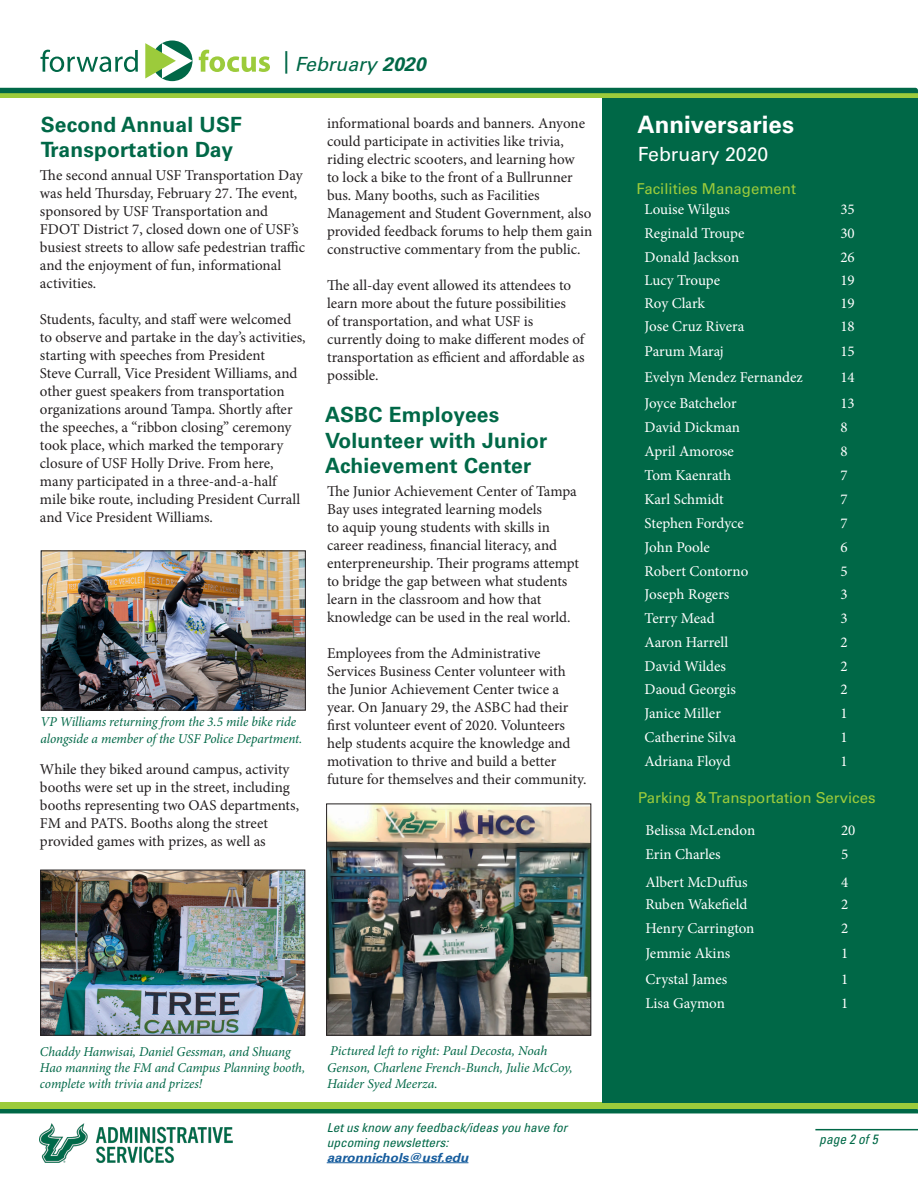
<style>
.page{position:relative;width:918px;height:1188px;background:#fff}
.page>*{position:absolute;margin:0;border:0;box-sizing:border-box;transform-origin:0 0}
.t1{font:700 24px "Univers LT Std";color:#fff}
.t2{font:700 21px/25.2px "Univers LT Std";letter-spacing:.01em;color:#006847}
.t3{font:italic 19.5px "Univers LT Std";color:#006847}
.t4{font:19.5px "Univers LT Std";color:#fff}
.t5{font:15px/18px "Minion Pro";color:#231f20}
.t6{font:15px "Minion Pro";color:#fff}
.t7{font:15px "Univers LT Std";color:#9ccb3b}
.t8{font:italic 13.5px/16.2px "Minion Pro";letter-spacing:-.005em;color:#006847}
.t9{font:italic condensed 13.5px "Univers LT Std";color:#006947}
.t10{font:italic condensed 12.45px/15px "Univers LT Std";color:#006847;scale:1.08 1}
.t11{font:italic 700 12.45px "Univers LT Std";color:#175d9e;scale:1.09 1}
.s1{font-weight:700}
</style>
<div class="page">
<hr style="left:0;top:1109px;width:918px;height:4px;background:#006847">
<div style="left:0;top:1102px;width:918px;height:7px;background:#9ccb3b"></div>
<div style="left:602px;top:96px;width:316px;height:1006px;background:#006847"></div>
<hr style="left:327px;top:1162px;width:141px;height:1px;background:#175d9e">
<img style="left:40px;top:1124px;width:192px;height:39px">
<img style="left:328px;top:806px;width:261px;height:228px">
<div style="left:326px;top:804px;width:265px;height:232px;border:1px solid #231f20"></div>
<svg style="left:0;top:93px;width:918px;height:5px;fill:#9ccb3b"></svg>
<div style="left:0;top:88px;width:918px;height:5px;background:#006847"></div>
<svg style="left:41px;top:50px;width:97px;height:22px"></svg>
<svg style="left:199px;top:50px;width:71px;height:22px"></svg>
<svg style="left:152px;top:40px;width:41px;height:41px"></svg>
<svg style="left:145px;top:43px;width:48px;height:35px"></svg>
<hr style="left:815px;top:1129px;width:103px;height:1px;background:#006847">
<img style="left:43px;top:552px;width:261px;height:156px">
<div style="left:41px;top:550px;width:265px;height:160px;border:1px solid #231f20"></div>
<img style="left:42px;top:872px;width:261px;height:162px">
<div style="left:40px;top:870px;width:265px;height:166px;border:1px solid #231f20"></div>
<p class="t3" style="left:284px;top:53px;width:144px"><sup>|</sup> February <span class="s1">2020</span></p>
<p class="t2" style="left:41px;top:112px;width:203px">Second Annual USF<br>Transportation Day</p>
<p class="t5" style="left:40px;top:166px;width:267px">The second annual USF Transportation Day was held Thursday, February 27. The event, sponsored by USF Transportation and FDOT District 7, closed down one of USF’s busiest streets to allow safe pedestrian traffic and the enjoyment of fun, informational activities.</p>
<p class="t5" style="left:40px;top:310px;width:267px">Students, faculty, and staff were welcomed to observe and partake in the day’s activities, starting with speeches from President<br>Steve Currall, Vice President Williams, and other guest speakers from transportation organizations around Tampa. Shortly after the speeches, a “ribbon closing” ceremony took place, which marked the temporary closure of USF Holly Drive. From here, many participated in a three-and-a-half mile bike route, including President Currall and Vice President Williams.</p>
<p class="t8" style="left:40px;top:714px;width:263px">VP Williams returning from the 3.5 mile bike ride alongside a member of the USF Police Department.</p>
<p class="t5" style="left:40px;top:760px;width:261px">While they biked around campus, activity booths were set up in the street, including booths representing two OAS departments, FM and PATS. Booths along the street provided games with prizes, as well as</p>
<p class="t5" style="left:327px;top:114px;width:267px">informational boards and banners. Anyone could participate in activities like trivia, riding electric scooters, and learning how<br>to lock a bike to the front of a Bullrunner bus. Many booths, such as Facilities Management and Student Government, also provided feedback forums to help them gain constructive commentary from the public.</p>
<p class="t5" style="left:327px;top:276px;width:259px">The all-day event allowed its attendees to learn more about the future possibilities<br>of transportation, and what USF is currently doing to make different modes of transportation as efficient and affordable as possible.</p>
<p class="t2" style="left:325px;top:403px;width:224px">ASBC Employees<br>Volunteer with Junior<br>Achievement Center</p>
<p class="t5" style="left:327px;top:483px;width:253px">The Junior Achievement Center of Tampa Bay uses integrated learning models<br>to aquip young students with skills in career readiness, financial literacy, and enterpreneurship. Their programs attempt to bridge the gap between what students learn in the classroom and how that knowledge can be used in the real world.</p>
<p class="t5" style="left:327px;top:645px;width:261px">Employees from the Administrative Services Business Center volunteer with the Junior Achievement Center twice a year. On January 29, the ASBC had their first volunteer event of 2020. Volunteers help students acquire the knowledge and motivation to thrive and build a better future for themselves and their community.</p>
<p class="t8" style="left:40px;top:1044px;width:267px">Chaddy Hanwisai, Daniel Gessman, and Shuang<br>Hao manning the FM and Campus Planning booth, complete with trivia and prizes!</p>
<p class="t8" style="left:327px;top:1043px;width:247px">Pictured left to right: Paul Decosta, Noah<br>Genson, Charlene French-Bunch, Julie McCoy,<br>Haider Syed Meerza.</p>
<p class="t10" style="left:327px;top:1120px;width:224px">Let us know any feedback/ideas you have for upcoming newsletters:</p>
<p class="t11" style="left:327px;top:1150px;width:132px">aaronnichols@usf.edu</p>
<p class="t1" style="left:637px;top:110px;width:158px">Anniversaries</p>
<p class="t4" style="left:638px;top:143px;width:132px">February 2020</p>
<p class="t7" style="left:636px;top:179px;width:161px">Facilities Management</p>
<p class="t6" style="left:645px;top:199px;width:87px">Louise Wilgus</p>
<p class="t6" style="left:840px;top:199px;width:16px">35</p>
<p class="t6" style="left:645px;top:223px;width:101px">Reginald Troupe</p>
<p class="t6" style="left:840px;top:223px;width:16px">30</p>
<p class="t6" style="left:645px;top:247px;width:96px">Donald Jackson</p>
<p class="t6" style="left:840px;top:247px;width:16px">26</p>
<p class="t6" style="left:645px;top:270px;width:77px">Lucy Troupe</p>
<p class="t6" style="left:840px;top:270px;width:16px">19</p>
<p class="t6" style="left:645px;top:293px;width:62px">Roy Clark</p>
<p class="t6" style="left:840px;top:293px;width:16px">19</p>
<p class="t6" style="left:645px;top:317px;width:101px">Jose Cruz Rivera</p>
<p class="t6" style="left:840px;top:317px;width:16px">18</p>
<p class="t6" style="left:645px;top:341px;width:81px">Parum Maraj</p>
<p class="t6" style="left:840px;top:341px;width:16px">15</p>
<p class="t6" style="left:645px;top:367px;width:160px">Evelyn Mendez Fernandez</p>
<p class="t6" style="left:840px;top:367px;width:16px">14</p>
<p class="t6" style="left:645px;top:393px;width:94px">Joyce Batchelor</p>
<p class="t6" style="left:840px;top:393px;width:16px">13</p>
<p class="t6" style="left:645px;top:417px;width:97px">David Dickman</p>
<p class="t6" style="left:840px;top:417px;width:9px">8</p>
<p class="t6" style="left:645px;top:441px;width:91px">April Amorose</p>
<p class="t6" style="left:840px;top:441px;width:9px">8</p>
<p class="t6" style="left:645px;top:466px;width:88px">Tom Kaenrath</p>
<p class="t6" style="left:840px;top:466px;width:9px">7</p>
<p class="t6" style="left:645px;top:489px;width:81px">Karl Schmidt</p>
<p class="t6" style="left:840px;top:489px;width:9px">7</p>
<p class="t6" style="left:645px;top:513px;width:101px">Stephen Fordyce</p>
<p class="t6" style="left:840px;top:513px;width:9px">7</p>
<p class="t6" style="left:645px;top:537px;width:67px">John Poole</p>
<p class="t6" style="left:840px;top:537px;width:9px">6</p>
<p class="t6" style="left:645px;top:561px;width:105px">Robert Contorno</p>
<p class="t6" style="left:840px;top:561px;width:9px">5</p>
<p class="t6" style="left:645px;top:584px;width:86px">Joseph Rogers</p>
<p class="t6" style="left:840px;top:584px;width:9px">3</p>
<p class="t6" style="left:645px;top:608px;width:72px">Terry Mead</p>
<p class="t6" style="left:840px;top:608px;width:9px">3</p>
<p class="t6" style="left:645px;top:633px;width:85px">Aaron Harrell</p>
<p class="t6" style="left:840px;top:633px;width:9px">2</p>
<p class="t6" style="left:645px;top:657px;width:83px">David Wildes</p>
<p class="t6" style="left:840px;top:657px;width:9px">2</p>
<p class="t6" style="left:645px;top:679px;width:93px">Daoud Georgis</p>
<p class="t6" style="left:840px;top:679px;width:9px">2</p>
<p class="t6" style="left:645px;top:703px;width:78px">Janice Miller</p>
<p class="t6" style="left:840px;top:703px;width:9px">1</p>
<p class="t6" style="left:645px;top:727px;width:93px">Catherine Silva</p>
<p class="t6" style="left:840px;top:727px;width:9px">1</p>
<p class="t6" style="left:645px;top:751px;width:88px">Adriana Floyd</p>
<p class="t6" style="left:840px;top:751px;width:9px">1</p>
<p class="t7" style="left:638px;top:789px;width:239px">Parking &amp; Transportation Services</p>
<p class="t6" style="left:645px;top:820px;width:111px">Belissa McLendon</p>
<p class="t6" style="left:841px;top:820px;width:16px">20</p>
<p class="t6" style="left:645px;top:844px;width:77px">Erin Charles</p>
<p class="t6" style="left:841px;top:844px;width:9px">5</p>
<p class="t6" style="left:645px;top:872px;width:104px">Albert McDuffus</p>
<p class="t6" style="left:841px;top:872px;width:9px">4</p>
<p class="t6" style="left:645px;top:895px;width:104px">Ruben Wakefield</p>
<p class="t6" style="left:841px;top:895px;width:9px">2</p>
<p class="t6" style="left:645px;top:918px;width:111px">Henry Carrington</p>
<p class="t6" style="left:841px;top:918px;width:9px">2</p>
<p class="t6" style="left:645px;top:943px;width:86px">Jemmie Akins</p>
<p class="t6" style="left:841px;top:943px;width:9px">1</p>
<p class="t6" style="left:645px;top:969px;width:83px">Crystal James</p>
<p class="t6" style="left:841px;top:969px;width:9px">1</p>
<p class="t6" style="left:645px;top:993px;width:81px">Lisa Gaymon</p>
<p class="t6" style="left:841px;top:993px;width:9px">1</p>
<p class="t9" style="left:819px;top:1130px;width:60px">page 2 of 5</p>
</div>
